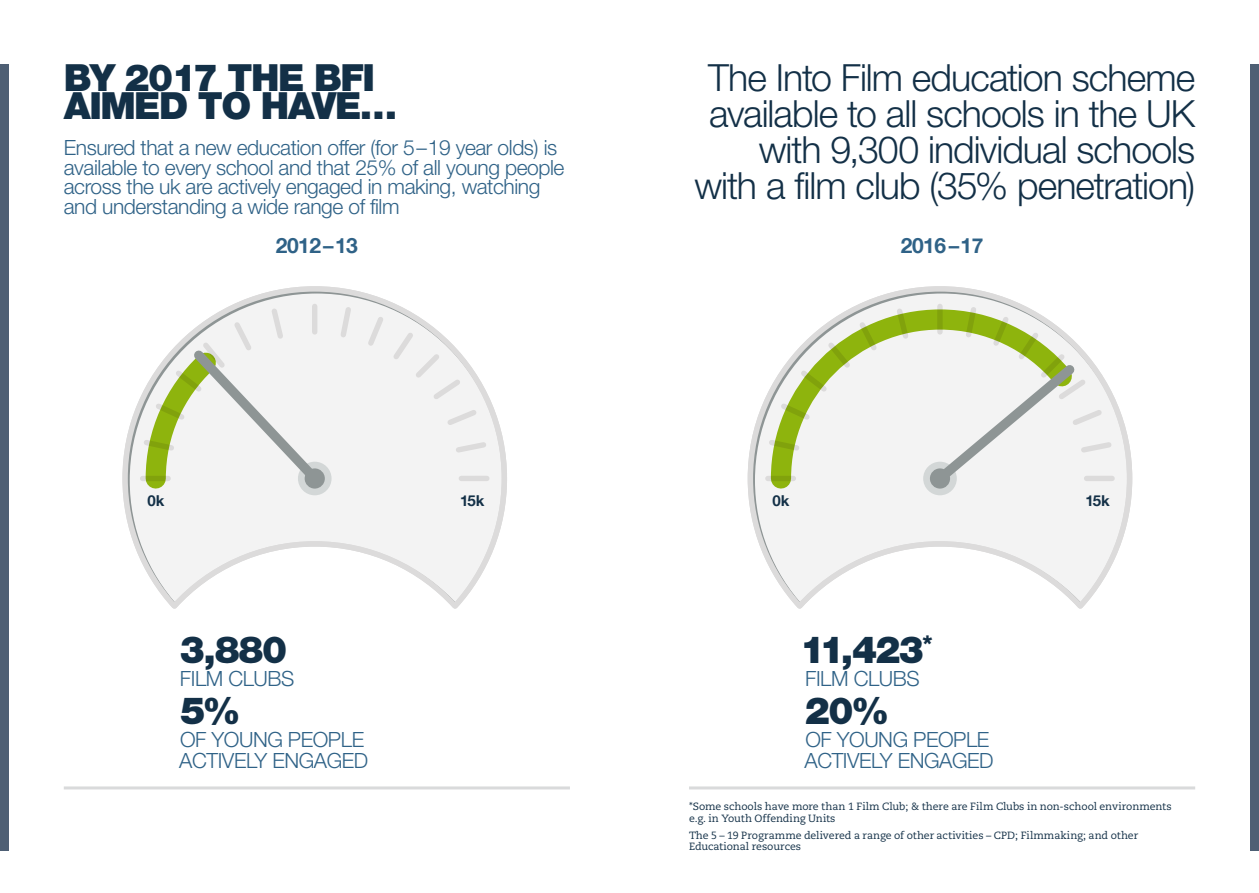
<style>
.page{position:relative;width:1259px;height:893px;background:#fff}
.page>*{position:absolute;margin:0;border:0;box-sizing:border-box;transform-origin:0 0}
.t1{font:300 37.5px/36px "Helvetica Neue LT Std";letter-spacing:-.025em;color:#133047;text-align:right}
.t2{font:900 37.5px/28.5px "Helvetica Neue LT Std";letter-spacing:-.04em;color:#133047}
.t3{font:300 21px/19.5px "Helvetica Neue LT Std";letter-spacing:-.02em;color:#2f6287}
.t4{font:700 21px "Helvetica Neue LT";letter-spacing:-.02em;color:#2f6287}
.t5{font:700 15px "Helvetica Neue LT";letter-spacing:-.01em;color:#133047}
.t6{font:10.5px/11.2px "Caecilia";letter-spacing:-.005em;color:#133047}
</style>
<div class="page">
<svg style="left:122px;top:286px;width:385px;height:323px"></svg>
<svg style="left:337px;top:303px;width:18px;height:38px"></svg>
<svg style="left:452px;top:439px;width:38px;height:17px"></svg>
<div style="left:461px;top:476px;width:26px;height:5px;background:#dcdbdb"></div>
<div style="left:298px;top:462px;width:33px;height:33px;background:#d3d7d7;border-radius:50%"></div>
<svg style="left:364px;top:312px;width:117px;height:117px"></svg>
<svg style="left:140px;top:305px;width:188px;height:194px"></svg>
<svg style="left:747px;top:286px;width:386px;height:323px"></svg>
<svg style="left:768px;top:476px;width:3px;height:5px"></svg>
<svg style="left:765px;top:436px;width:6px;height:18px"></svg>
<svg style="left:893px;top:305px;width:19px;height:4px"></svg>
<svg style="left:771px;top:309px;width:319px;height:190px"></svg>
<svg style="left:926px;top:303px;width:189px;height:189px"></svg>
<div style="left:0;top:64px;width:9px;height:786px;background:#4e5f74"></div>
<div style="left:1250px;top:64px;width:9px;height:786px;background:#4e5f74"></div>
<hr style="left:689px;top:786px;width:506px;height:3px;background:#d9dadb">
<hr style="left:64px;top:786px;width:506px;height:3px;background:#d9dadb">
<h1 class="t2" style="left:64px;top:63px;width:335px">BY 2017 THE BFI<br>AIMED TO HAVE…</h1>
<h1 class="t1" style="left:694px;top:58px;width:502px">The Into Film education scheme available to all schools in the UK with 9,300 individual schools with a film club (35% penetration)</h1>
<p class="t4" style="left:276px;top:233px;width:84px">2012–13</p>
<p class="t4" style="left:900px;top:233px;width:84px">2016–17</p>
<p class="t3" style="left:64px;top:138px;width:502px">Ensured that a new education offer (for 5–19 year olds) is available to every school and that 25% of all young people across the uk are actively engaged in making, watching and understanding a wide range of film</p>
<p class="t5" style="left:147px;top:491px;width:18px">0k</p>
<p class="t5" style="left:460px;top:491px;width:26px">15k</p>
<p class="t5" style="left:772px;top:491px;width:18px">0k</p>
<p class="t5" style="left:1085px;top:491px;width:26px">15k</p>
<h1 class="t2" style="left:180px;top:635px;width:109px">3,880</h1>
<p class="t3" style="left:180px;top:669px;width:116px">FILM CLUBS</p>
<h1 class="t2" style="left:180px;top:696px;width:62px">5%</h1>
<p class="t3" style="left:179px;top:728px;width:190px;line-height:21px">OF YOUNG PEOPLE<br>ACTIVELY ENGAGED</p>
<h1 class="t2" style="left:800px;top:635px;width:134px">11,423<sup>*</sup></h1>
<p class="t3" style="left:805px;top:669px;width:116px">FILM CLUBS</p>
<h1 class="t2" style="left:805px;top:696px;width:86px">20%</h1>
<p class="t3" style="left:804px;top:728px;width:190px;line-height:21px">OF YOUNG PEOPLE<br>ACTIVELY ENGAGED</p>
<p class="t6" style="left:689px;top:801px;width:484px">*Some schools have more than 1 Film Club; &amp; there are Film Clubs in non-school environments e.g. in Youth Offending Units</p>
<p class="t6" style="left:689px;top:830px;width:450px">The 5 – 19 Programme delivered a range of other activities – CPD; Filmmaking; and other<br>Educational resources</p>
</div>
